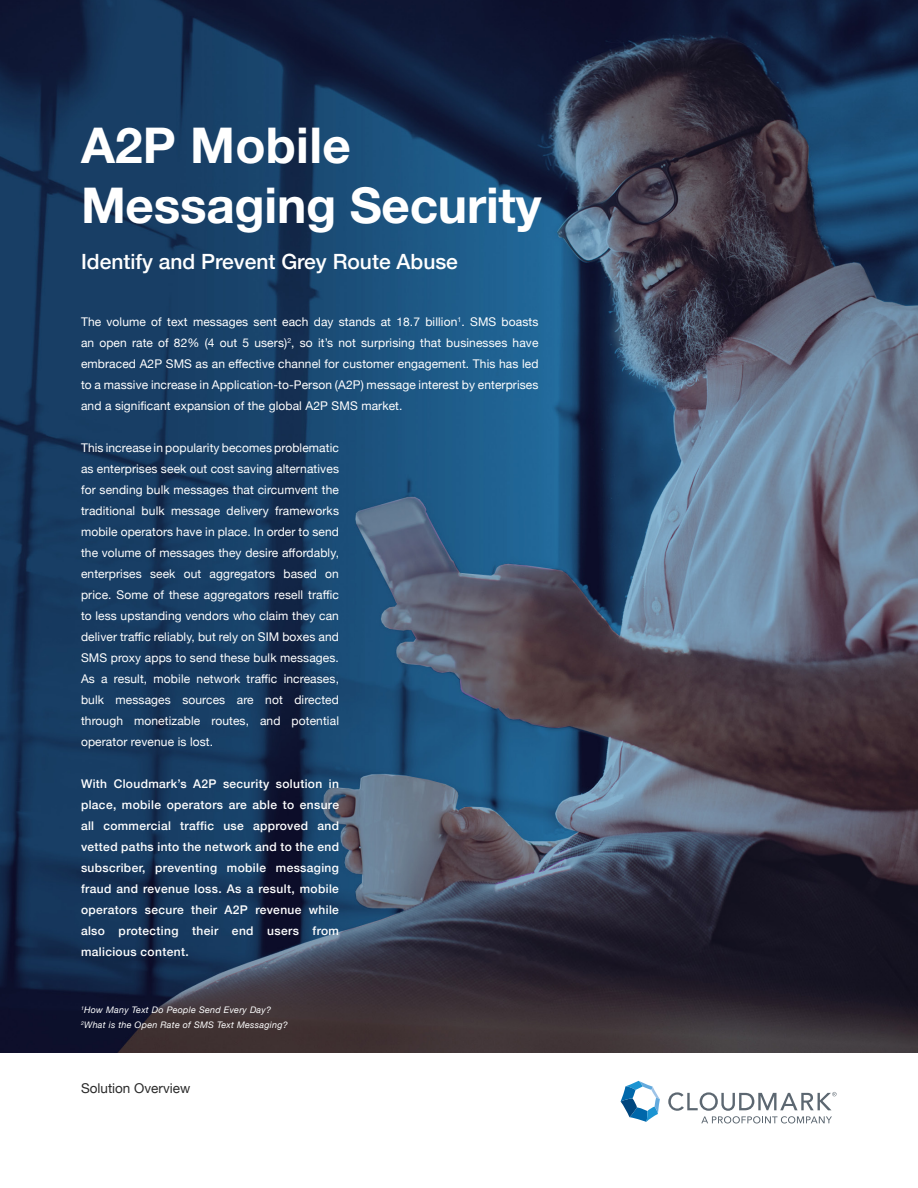
<style>
.page{position:relative;width:918px;height:1188px;background:#fff}
.page>*{position:absolute;margin:0;border:0;box-sizing:border-box;transform-origin:0 0}
.List_Paragraph{font:700 49.5px "Helvetica Neue LT Std";letter-spacing:-.005em;color:#fff}
.List_Paragraph-2{font:500 21px "Helvetica Neue";color:#fff}
.t1{font:13.5px "Helvetica Neue";color:#292929}
.List_Paragraph-3{font:12px/21px "Helvetica Neue";letter-spacing:.01em;color:#fff;text-align:justify}
.List_Paragraph-4{font:500 12px/21px "Helvetica Neue";letter-spacing:.03em;color:#fff;text-align:justify}
.List_Paragraph-5{font:italic 9px "Helvetica Neue";letter-spacing:.03em;color:#fff}
</style>
<div class="page">
<img style="left:0;top:0;width:918px;height:1053px">
<svg style="left:621px;top:1081px;width:39px;height:41px"></svg>
<svg style="left:668px;top:1092px;width:169px;height:32px"></svg>
<p class="List_Paragraph" style="left:81px;top:114px;width:271px">A2P Mobile</p>
<p class="List_Paragraph" style="left:81px;top:174px;width:462px">Messaging Security</p>
<p class="List_Paragraph-2" style="left:81px;top:244px;width:378px">Identify and Prevent Grey Route Abuse</p>
<p class="List_Paragraph-3" style="left:81px;top:312px;width:459px">The volume of text messages sent each day stands at 18.7 billion<sup>1</sup>. SMS boasts an open rate of 82% (4 out 5 users)<sup>2</sup>, so it’s not surprising that businesses have embraced A2P SMS as an effective channel for customer engagement. This has led to a massive increase in Application-to-Person (A2P) message interest by enterprises and a significant expansion of the global A2P SMS market.</p>
<p class="List_Paragraph-3" style="left:81px;top:438px;width:260px">This increase in popularity becomes problematic as enterprises seek out cost saving alternatives for sending bulk messages that circumvent the traditional bulk message delivery frameworks mobile operators have in place. In order to send the volume of messages they desire affordably, enterprises seek out aggregators based on price. Some of these aggregators resell traffic to less upstanding vendors who claim they can deliver traffic reliably, but rely on SIM boxes and SMS proxy apps to send these bulk messages.<br>As a result, mobile network traffic increases, bulk messages sources are not directed through monetizable routes, and potential operator revenue is lost.</p>
<p class="List_Paragraph-4" style="left:81px;top:772px;width:260px">With Cloudmark’s A2P security solution in place, mobile operators are able to ensure all commercial traffic use approved and vetted paths into the network and to the end subscriber, preventing mobile messaging fraud and revenue loss. As a result, mobile operators secure their A2P revenue while also protecting their end users from malicious content.</p>
<p class="List_Paragraph-5" style="left:81px;top:1003px;width:192px"><sup>1</sup>How Many Text Do People Send Every Day?</p>
<p class="List_Paragraph-5" style="left:81px;top:1018px;width:208px"><sup>2</sup>What is the Open Rate of SMS Text Messaging?</p>
<p class="t1" style="left:81px;top:1078px;width:111px">Solution Overview</p>
</div>
